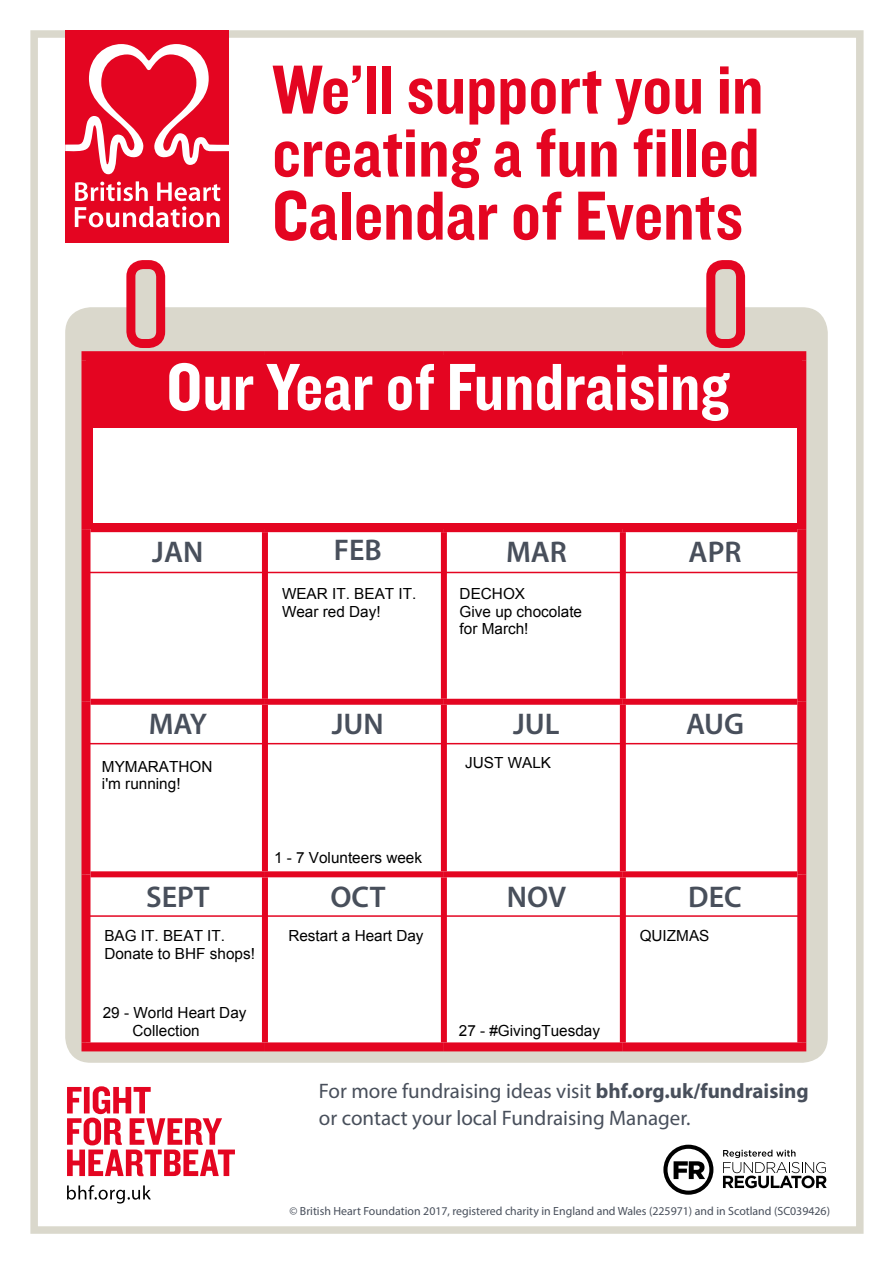
<style>
.page{position:relative;width:893px;height:1263px;background:#fff}
.page>*{position:absolute;margin:0;border:0;box-sizing:border-box;transform-origin:0 0}
.t1{font:72px/63px "Knockout 50 Welterweight";color:#e40521;text-align:justify}
.t2{font:69px "Knockout 50 Welterweight";color:#fff}
.t3{font:600 30px "Myriad Pro";color:#484f5b}
.t4{font:21px/27px "Myriad Pro";color:#484f5b}
.t5{font:15.3px/17.5px "Arial";color:#000}
.t6{font:11.85px "Myriad Pro";color:#484f5b}
.s1{font-weight:700}
</style>
<div class="page">
<div style="left:30px;top:30px;width:833px;height:1204px;border:8px solid #dad8cc"></div>
<div style="left:65px;top:307px;width:763px;height:756px;background:#dad8cc;border-radius:26px"></div>
<div style="left:86px;top:356px;width:716px;height:173px;background:#e40521"></div>
<div style="left:90px;top:532px;width:707px;height:510px;background:#fff"></div>
<div style="left:81px;top:351px;width:184px;height:9px;background:#e40521"></div>
<div style="left:81px;top:360px;width:9px;height:169px;background:#e40521"></div>
<div style="left:265px;top:351px;width:179px;height:9px;background:#e40521"></div>
<div style="left:444px;top:351px;width:179px;height:9px;background:#e40521"></div>
<div style="left:623px;top:351px;width:183px;height:9px;background:#e40521"></div>
<div style="left:797px;top:360px;width:9px;height:169px;background:#e40521"></div>
<div style="left:81px;top:529px;width:9px;height:173px;background:#e40521"></div>
<div style="left:797px;top:529px;width:9px;height:173px;background:#e40521"></div>
<div style="left:81px;top:702px;width:9px;height:172px;background:#e40521"></div>
<div style="left:797px;top:702px;width:9px;height:172px;background:#e40521"></div>
<div style="left:81px;top:874px;width:9px;height:168px;background:#e40521"></div>
<div style="left:797px;top:874px;width:9px;height:168px;background:#e40521"></div>
<div style="left:81px;top:1042px;width:184px;height:9px;background:#e40521"></div>
<div style="left:265px;top:1042px;width:179px;height:9px;background:#e40521"></div>
<div style="left:444px;top:1042px;width:179px;height:9px;background:#e40521"></div>
<div style="left:623px;top:1042px;width:183px;height:9px;background:#e40521"></div>
<div style="left:90px;top:526px;width:175px;height:6px;background:#e40521"></div>
<div style="left:265px;top:526px;width:179px;height:6px;background:#e40521"></div>
<div style="left:262px;top:532px;width:6px;height:167px;background:#e40521"></div>
<div style="left:444px;top:526px;width:179px;height:6px;background:#e40521"></div>
<div style="left:441px;top:532px;width:6px;height:167px;background:#e40521"></div>
<div style="left:623px;top:526px;width:174px;height:6px;background:#e40521"></div>
<div style="left:620px;top:532px;width:6px;height:167px;background:#e40521"></div>
<div style="left:90px;top:699px;width:175px;height:6px;background:#e40521"></div>
<div style="left:265px;top:699px;width:179px;height:6px;background:#e40521"></div>
<div style="left:262px;top:705px;width:6px;height:166px;background:#e40521"></div>
<div style="left:444px;top:699px;width:179px;height:6px;background:#e40521"></div>
<div style="left:441px;top:705px;width:6px;height:166px;background:#e40521"></div>
<div style="left:623px;top:699px;width:174px;height:6px;background:#e40521"></div>
<div style="left:620px;top:705px;width:6px;height:166px;background:#e40521"></div>
<div style="left:90px;top:871px;width:175px;height:6px;background:#e40521"></div>
<div style="left:265px;top:871px;width:179px;height:6px;background:#e40521"></div>
<div style="left:262px;top:877px;width:6px;height:165px;background:#e40521"></div>
<div style="left:444px;top:871px;width:179px;height:6px;background:#e40521"></div>
<div style="left:441px;top:877px;width:6px;height:165px;background:#e40521"></div>
<div style="left:623px;top:871px;width:174px;height:6px;background:#e40521"></div>
<div style="left:620px;top:877px;width:6px;height:165px;background:#e40521"></div>
<hr style="left:82px;top:572px;width:723px;height:1px;background:#e40521">
<hr style="left:82px;top:743px;width:723px;height:1px;background:#e40521">
<hr style="left:82px;top:915px;width:723px;height:2px;background:#e40521">
<div style="left:131px;top:265px;width:30px;height:78px;background:#dad8cc;border-radius:12px"></div>
<div style="left:126px;top:260px;width:39px;height:88px;border:9px solid #e40521;border-radius:12px"></div>
<div style="left:711px;top:265px;width:30px;height:78px;background:#dad8cc;border-radius:12px"></div>
<div style="left:706px;top:260px;width:39px;height:88px;border:9px solid #e40521;border-radius:12px"></div>
<div style="left:94px;top:428px;width:703px;height:95px;background:#fff"></div>
<svg style="left:67px;top:1185px;width:84px;height:18px"></svg>
<svg style="left:67px;top:1086px;width:168px;height:90px"></svg>
<div style="left:65px;top:30px;width:164px;height:213px;background:#e40521"></div>
<svg style="left:65px;top:44px;width:164px;height:131px"></svg>
<svg style="left:75px;top:181px;width:145px;height:46px"></svg>
<svg style="left:663px;top:1145px;width:50px;height:50px"></svg>
<svg style="left:723px;top:1150px;width:104px;height:38px"></svg>
<p class="t1" style="left:272px;top:56px;width:493px">We’ll support you in creating a fun filled Calendar of Events</p>
<p class="t2" style="left:166px;top:341px;width:564px">Our Year of Fundraising</p>
<p class="t3" style="left:152px;top:533px;width:53px">JAN</p>
<p class="t3" style="left:334px;top:531px;width:49px">FEB</p>
<p class="t5" style="left:282px;top:585px;width:136px">WEAR IT. BEAT IT.<br>Wear red Day!</p>
<p class="t3" style="left:506px;top:533px;width:62px">MAR</p>
<p class="t5" style="left:460px;top:585px;width:124px">DECHOX<br>Give up chocolate for March!</p>
<p class="t3" style="left:689px;top:533px;width:54px">APR</p>
<p class="t3" style="left:149px;top:704px;width:60px">MAY</p>
<p class="t5" style="left:102px;top:757px;width:112px">MYMARATHON i'm running!</p>
<p class="t3" style="left:332px;top:704px;width:54px">JUN</p>
<p class="t3" style="left:513px;top:704px;width:48px">JUL</p>
<p class="t5" style="left:465px;top:753px;width:87px">JUST WALK</p>
<p class="t3" style="left:686px;top:704px;width:60px">AUG</p>
<p class="t3" style="left:146px;top:877px;width:65px">SEPT</p>
<p class="t5" style="left:104px;top:927px;width:152px">BAG IT. BEAT IT.<br>Donate to BHF shops!</p>
<p class="t5" style="left:133px;top:1004px;width:115px;text-indent:-30px">29 - World Heart Day<br>Collection</p>
<p class="t5" style="left:274px;top:849px;width:150px">1 - 7 Volunteers week</p>
<p class="t3" style="left:330px;top:877px;width:57px">OCT</p>
<p class="t5" style="left:288px;top:927px;width:137px">Restart a Heart Day</p>
<p class="t3" style="left:507px;top:877px;width:61px">NOV</p>
<p class="t5" style="left:459px;top:1022px;width:143px">27 - #GivingTuesday</p>
<p class="t3" style="left:688px;top:877px;width:55px">DEC</p>
<p class="t5" style="left:640px;top:927px;width:71px">QUIZMAS</p>
<p class="t4" style="left:319px;top:1077px;width:491px">For more fundraising ideas visit <span class="s1">bhf.org.uk/fundraising </span>or contact your local Fundraising Manager.</p>
<p class="t6" style="left:289px;top:1203px;width:542px">© British Heart Foundation 2017, registered charity in England and Wales (225971) and in Scotland (SC039426)</p>
</div>
